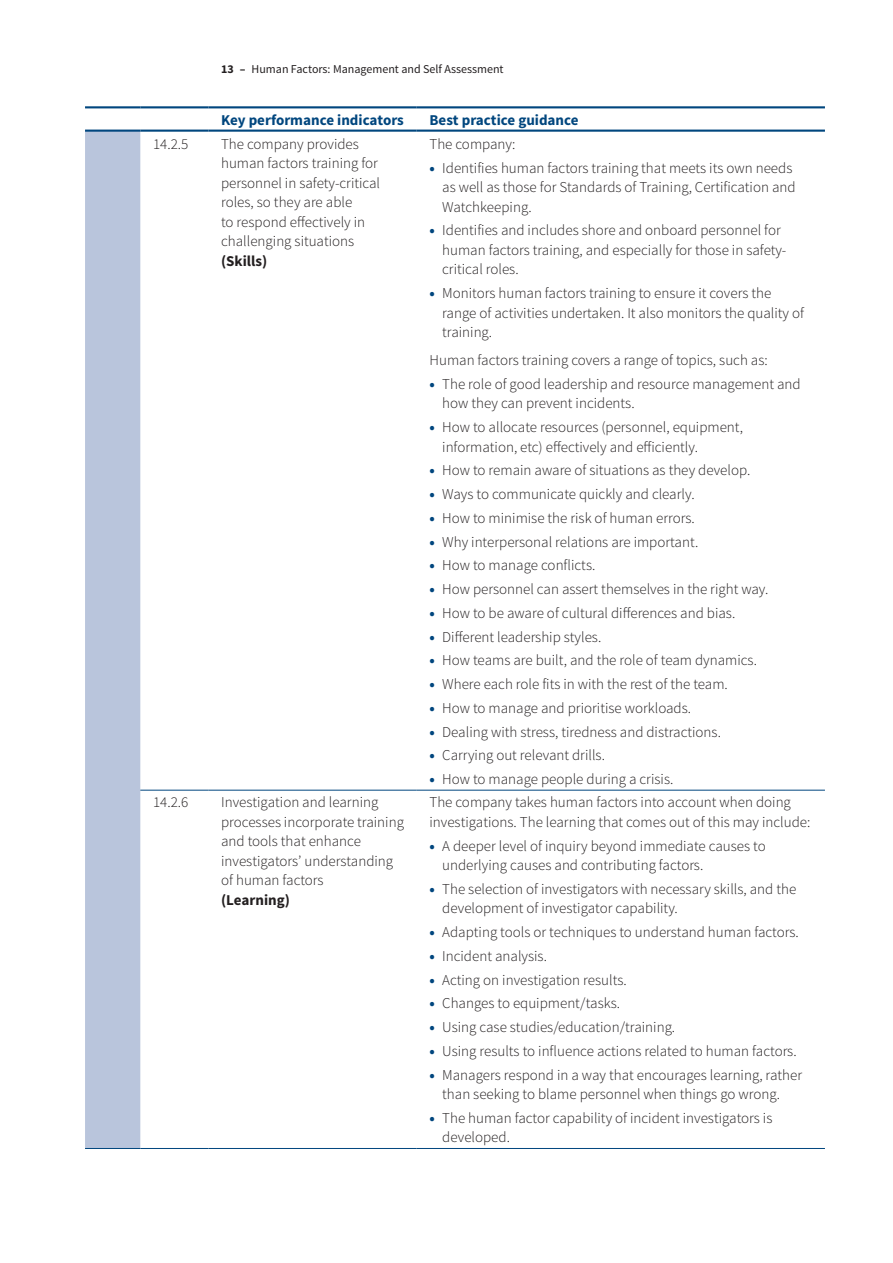
<style>
.page{position:relative;width:893px;height:1263px;background:#fff}
.page>*{position:absolute;margin:0;border:0;box-sizing:border-box;transform-origin:0 0}
.t1{font:300 15px/19.5px "Source Sans Pro";color:#231f20}
.t2{font:700 15px "Source Sans Pro";color:#00467e}
.t3{font:700 15px "Source Sans Pro";color:#231f20}
.t4{font:12px "Source Sans Pro";color:#231f20}
.s1{font-weight:700}
.s2{font-weight:900;color:#00467e}
</style>
<div class="page">
<div style="left:85px;top:132px;width:55px;height:1016px;background:#b9c5dc"></div>
<hr style="left:85px;top:106px;width:55px;height:2px;background:#00467e">
<hr style="left:140px;top:106px;width:68px;height:2px;background:#00467e">
<hr style="left:208px;top:106px;width:209px;height:2px;background:#00467e">
<hr style="left:417px;top:106px;width:408px;height:2px;background:#00467e">
<hr style="left:85px;top:130px;width:55px;height:2px;background:#00467e">
<hr style="left:140px;top:130px;width:68px;height:2px;background:#00467e">
<hr style="left:208px;top:130px;width:209px;height:2px;background:#00467e">
<hr style="left:417px;top:130px;width:408px;height:2px;background:#00467e">
<hr style="left:140px;top:790px;width:68px;height:1px;background:#00467e">
<hr style="left:208px;top:790px;width:209px;height:1px;background:#00467e">
<hr style="left:417px;top:790px;width:408px;height:1px;background:#00467e">
<hr style="left:85px;top:1148px;width:55px;height:1px;background:#00467e">
<hr style="left:140px;top:1148px;width:68px;height:1px;background:#00467e">
<hr style="left:208px;top:1148px;width:209px;height:1px;background:#00467e">
<hr style="left:417px;top:1148px;width:408px;height:1px;background:#00467e">
<p class="t4" style="left:221px;top:62px;width:284px"><span class="s1">13 –</span> Human Factors: Management and Self Assessment</p>
<p class="t2" style="left:221px;top:110px;width:184px">Key performance indicators</p>
<p class="t2" style="left:429px;top:110px;width:151px">Best practice guidance</p>
<p class="t1" style="left:153px;top:134px;width:37px">14.2.5</p>
<p class="t1" style="left:221px;top:134px;width:161px">The company provides human factors training for personnel in safety-critical roles, so they are able<br>to respond effectively in challenging situations</p>
<p class="t3" style="left:221px;top:251px;width:48px">(Skills)</p>
<p class="t1" style="left:153px;top:793px;width:37px">14.2.6</p>
<p class="t1" style="left:221px;top:793px;width:184px">Investigation and learning processes incorporate training and tools that enhance investigators’ understanding of human factors</p>
<p class="t3" style="left:221px;top:890px;width:70px">(Learning)</p>
<p class="t1" style="left:429px;top:134px;width:87px">The company:</p>
<p class="t1" style="left:442px;top:158px;width:355px;text-indent:-13px"><span class="s2">•</span> Identifies human factors training that meets its own needs as well as those for Standards of Training, Certification and<br>Watchkeeping.</p>
<p class="t1" style="left:442px;top:221px;width:346px;text-indent:-13px"><span class="s2">•</span> Identifies and includes shore and onboard personnel for human factors training, and especially for those in safety&shy;critical roles.</p>
<p class="t1" style="left:442px;top:283px;width:363px;text-indent:-13px"><span class="s2">•</span> Monitors human factors training to ensure it covers the range of activities undertaken. It also monitors the quality of training.</p>
<p class="t1" style="left:429px;top:350px;width:340px">Human factors training covers a range of topics, such as:</p>
<p class="t1" style="left:442px;top:374px;width:360px;text-indent:-13px"><span class="s2">•</span> The role of good leadership and resource management and how they can prevent incidents.</p>
<p class="t1" style="left:442px;top:417px;width:302px;text-indent:-13px"><span class="s2">•</span> How to allocate resources (personnel, equipment, information, etc) effectively and efficiently.</p>
<p class="t1" style="left:429px;top:461px;width:322px"><span class="s2">•</span> How to remain aware of situations as they develop.</p>
<p class="t1" style="left:429px;top:484px;width:267px"><span class="s2">•</span> Ways to communicate quickly and clearly.</p>
<p class="t1" style="left:429px;top:508px;width:267px"><span class="s2">•</span> How to minimise the risk of human errors.</p>
<p class="t1" style="left:429px;top:532px;width:270px"><span class="s2">•</span> Why interpersonal relations are important.</p>
<p class="t1" style="left:429px;top:556px;width:167px"><span class="s2">•</span> How to manage conflicts.</p>
<p class="t1" style="left:429px;top:579px;width:340px"><span class="s2">•</span> How personnel can assert themselves in the right way.</p>
<p class="t1" style="left:429px;top:603px;width:307px"><span class="s2">•</span> How to be aware of cultural differences and bias.</p>
<p class="t1" style="left:429px;top:627px;width:173px"><span class="s2">•</span> Different leadership styles.</p>
<p class="t1" style="left:429px;top:651px;width:329px"><span class="s2">•</span> How teams are built, and the role of team dynamics.</p>
<p class="t1" style="left:429px;top:674px;width:300px"><span class="s2">•</span> Where each role fits in with the rest of the team.</p>
<p class="t1" style="left:429px;top:698px;width:263px"><span class="s2">•</span> How to manage and prioritise workloads.</p>
<p class="t1" style="left:429px;top:722px;width:293px"><span class="s2">•</span> Dealing with stress, tiredness and distractions.</p>
<p class="t1" style="left:429px;top:746px;width:177px"><span class="s2">•</span> Carrying out relevant drills.</p>
<p class="t1" style="left:429px;top:769px;width:245px"><span class="s2">•</span> How to manage people during a crisis.</p>
<p class="t1" style="left:429px;top:793px;width:382px">The company takes human factors into account when doing investigations. The learning that comes out of this may include:</p>
<p class="t1" style="left:442px;top:836px;width:325px;text-indent:-13px"><span class="s2">•</span> A deeper level of inquiry beyond immediate causes to underlying causes and contributing factors.</p>
<p class="t1" style="left:442px;top:879px;width:356px;text-indent:-13px"><span class="s2">•</span> The selection of investigators with necessary skills, and the development of investigator capability.</p>
<p class="t1" style="left:429px;top:922px;width:371px"><span class="s2">•</span> Adapting tools or techniques to understand human factors.</p>
<p class="t1" style="left:429px;top:946px;width:119px"><span class="s2">•</span> Incident analysis.</p>
<p class="t1" style="left:429px;top:970px;width:199px"><span class="s2">•</span> Acting on investigation results.</p>
<p class="t1" style="left:429px;top:994px;width:192px"><span class="s2">•</span> Changes to equipment/tasks.</p>
<p class="t1" style="left:429px;top:1017px;width:247px"><span class="s2">•</span> Using case studies/education/training.</p>
<p class="t1" style="left:429px;top:1041px;width:369px"><span class="s2">•</span> Using results to influence actions related to human factors.</p>
<p class="t1" style="left:442px;top:1065px;width:361px;text-indent:-13px"><span class="s2">•</span> Managers respond in a way that encourages learning, rather than seeking to blame personnel when things go wrong.</p>
<p class="t1" style="left:442px;top:1108px;width:332px;text-indent:-13px"><span class="s2">•</span> The human factor capability of incident investigators is developed.</p>
</div>
